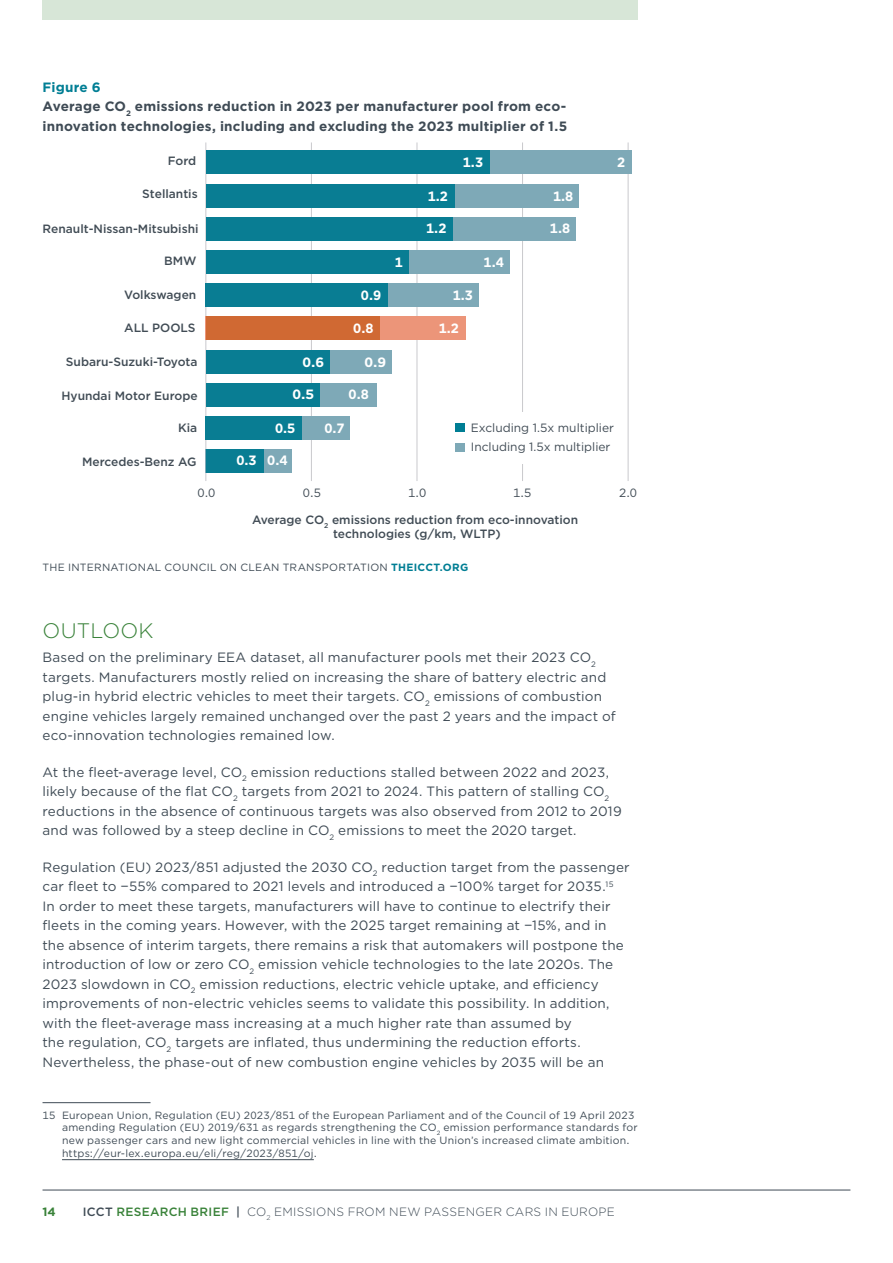
<style>
.page{position:relative;width:893px;height:1263px;background:#fff}
.page>*{position:absolute;margin:0;border:0;box-sizing:border-box;transform-origin:0 0}
.Heading_1{font:300 21px "Gotham";letter-spacing:.01em;color:#398239}
.Body_Copy{font:13.5px/19.5px "Gotham";letter-spacing:.01em;color:#3f4b55}
.Figure___Table_title{font:700 13.5px/19.5px "Gotham";letter-spacing:.015em;color:#3f4b55}
.t1{font:700 13.5px "Gotham";color:#fff}
.t2{font:700 13.5px "Gotham";color:#fff;scale:1.07 1}
.t3{font:500 12px/14.4px "Gotham";color:#414c55;text-align:center}
.t4{font:12px/19.5px "Gotham";color:#414c55}
.t5{font:300 12px "Gotham";letter-spacing:.025em;color:#3f4b55}
.t6{font:700 12px "Gotham";color:#398239}
.Footnote{font:10.5px/12.6px "Gotham";letter-spacing:.02em;color:#3f4b55}
.Heading_1-2{font:10.5px "Gotham";letter-spacing:.025em;color:#3f4b55}
.s1{color:#007e94}
.s2{font-weight:700;color:#007e94}
.s3{font-weight:500}
.s4{font-weight:500;color:#398239}
</style>
<div class="page">
<hr style="left:43px;top:1190px;width:807px;height:1px;background:#3f4b55">
<div style="left:43px;top:0;width:595px;height:20px;background:#d7e6d7"></div>
<hr style="left:522px;top:142px;width:1px;height:339px;background:#c9c9cd">
<div style="left:463px;top:412px;width:148px;height:52px;background:#fff"></div>
<hr style="left:206px;top:142px;width:1px;height:339px;background:#c9c9cd">
<hr style="left:311px;top:142px;width:1px;height:339px;background:#c9c9cd">
<hr style="left:417px;top:142px;width:1px;height:339px;background:#c9c9cd">
<hr style="left:628px;top:142px;width:1px;height:339px;background:#c9c9cd">
<div style="left:206px;top:317px;width:260px;height:23px;background:#ec9579"></div>
<div style="left:206px;top:250px;width:303px;height:24px;background:#7ea9b7"></div>
<div style="left:206px;top:151px;width:426px;height:23px;background:#7ea9b7"></div>
<div style="left:206px;top:383px;width:170px;height:23px;background:#7ea9b7"></div>
<div style="left:206px;top:416px;width:144px;height:23px;background:#7ea9b7"></div>
<div style="left:206px;top:449px;width:86px;height:24px;background:#7ea9b7"></div>
<div style="left:206px;top:217px;width:369px;height:23px;background:#7ea9b7"></div>
<div style="left:206px;top:184px;width:373px;height:23px;background:#7ea9b7"></div>
<div style="left:206px;top:350px;width:185px;height:23px;background:#7ea9b7"></div>
<div style="left:206px;top:284px;width:273px;height:23px;background:#7ea9b7"></div>
<div style="left:206px;top:250px;width:202px;height:24px;background:#097d93"></div>
<div style="left:206px;top:151px;width:284px;height:23px;background:#097d93"></div>
<div style="left:206px;top:383px;width:114px;height:23px;background:#097d93"></div>
<div style="left:206px;top:416px;width:96px;height:23px;background:#097d93"></div>
<div style="left:206px;top:449px;width:57px;height:24px;background:#097d93"></div>
<div style="left:206px;top:217px;width:246px;height:23px;background:#097d93"></div>
<div style="left:206px;top:184px;width:248px;height:23px;background:#097d93"></div>
<div style="left:206px;top:350px;width:123px;height:23px;background:#097d93"></div>
<div style="left:206px;top:284px;width:182px;height:23px;background:#097d93"></div>
<div style="left:206px;top:317px;width:173px;height:23px;background:#d06933"></div>
<div style="left:455px;top:443px;width:9px;height:9px;background:#7ea9b7"></div>
<div style="left:455px;top:424px;width:9px;height:8px;background:#007e94"></div>
<hr style="left:43px;top:1102px;width:108px;height:1px;background:#3f4b55">
<hr style="left:62px;top:1159px;width:252px;height:1px;background:#3f4b55">
<p class="Figure___Table_title" style="left:43px;top:77px;width:526px"><span class="s1">Figure 6<br></span>Average CO<sub>2</sub> emissions reduction in 2023 per manufacturer pool from eco&shy;innovation technologies, including and excluding the 2023 multiplier of 1.5</p>
<p class="t3" style="left:168px;top:153px;width:30px">Ford</p>
<p class="t1" style="left:463px;top:153px;width:22px">1.3</p>
<p class="t1" style="left:617px;top:153px;width:10px">2</p>
<p class="t3" style="left:142px;top:187px;width:57px">Stellantis</p>
<p class="t3" style="left:43px;top:221px;width:158px">Renault-Nissan-Mitsubishi</p>
<p class="t1" style="left:428px;top:187px;width:22px">1.2</p>
<p class="t1" style="left:553px;top:187px;width:22px">1.8</p>
<p class="t1" style="left:426px;top:219px;width:22px">1.2</p>
<p class="t1" style="left:550px;top:219px;width:22px">1.8</p>
<p class="t3" style="left:164px;top:253px;width:34px">BMW</p>
<p class="t1" style="left:395px;top:253px;width:10px">1</p>
<p class="t1" style="left:484px;top:253px;width:22px">1.4</p>
<p class="t3" style="left:124px;top:287px;width:74px">Volkswagen</p>
<p class="t3" style="left:124px;top:321px;width:73px">ALL POOLS</p>
<p class="t3" style="left:66px;top:355px;width:133px">Subaru-Suzuki-Toyota</p>
<p class="t3" style="left:61px;top:388px;width:138px">Hyundai Motor Europe</p>
<p class="t3" style="left:178px;top:420px;width:21px">Kia</p>
<p class="t3" style="left:82px;top:455px;width:116px">Mercedes-Benz AG</p>
<p class="t1" style="left:361px;top:286px;width:22px">0.9</p>
<p class="t1" style="left:453px;top:286px;width:22px">1.3</p>
<p class="t1" style="left:353px;top:319px;width:22px">0.8</p>
<p class="t1" style="left:439px;top:319px;width:22px">1.2</p>
<p class="t2" style="left:303px;top:353px;width:22px">0.6</p>
<p class="t2" style="left:364px;top:353px;width:22px">0.9</p>
<p class="t2" style="left:293px;top:385px;width:22px">0.5</p>
<p class="t1" style="left:349px;top:385px;width:22px">0.8</p>
<p class="t1" style="left:275px;top:419px;width:22px">0.5</p>
<p class="t1" style="left:324px;top:419px;width:22px">0.7</p>
<p class="t1" style="left:236px;top:452px;width:53px">0.3 0.4</p>
<p class="t4" style="left:471px;top:418px;width:145px">Excluding 1.5x multiplier<br>Including 1.5x multiplier</p>
<p class="t4" style="left:198px;top:483px;width:19px">0.0</p>
<p class="t4" style="left:303px;top:483px;width:19px">0.5</p>
<p class="t4" style="left:408px;top:483px;width:19px">1.0</p>
<p class="t4" style="left:513px;top:483px;width:19px">1.5</p>
<p class="t4" style="left:619px;top:483px;width:19px">2.0</p>
<p class="t3" style="left:252px;top:512px;width:328px">Average CO<sub>2</sub> emissions reduction from eco-innovation technologies (g/km, WLTP)</p>
<p class="Heading_1-2" style="left:43px;top:560px;width:427px">THE INTERNATIONAL COUNCIL ON CLEAN TRANSPORTATION <span class="s2">THEICCT.ORG</span></p>
<p class="Heading_1" style="left:43px;top:618px;width:113px">OUTLOOK</p>
<p class="Body_Copy" style="left:43px;top:647px;width:575px">Based on the preliminary EEA dataset, all manufacturer pools met their 2023 CO<sub>2 </sub>targets. Manufacturers mostly relied on increasing the share of battery electric and plug-in hybrid electric vehicles to meet their targets. CO<sub>2</sub> emissions of combustion engine vehicles largely remained unchanged over the past 2 years and the impact of eco-innovation technologies remained low.</p>
<p class="Body_Copy" style="left:43px;top:762px;width:581px">At the fleet-average level, CO<sub>2</sub> emission reductions stalled between 2022 and 2023, likely because of the flat CO<sub>2</sub> targets from 2021 to 2024. This pattern of stalling CO<sub>2 </sub>reductions in the absence of continuous targets was also observed from 2012 to 2019 and was followed by a steep decline in CO<sub>2</sub> emissions to meet the 2020 target.</p>
<p class="Body_Copy" style="left:43px;top:857px;width:589px">Regulation (EU) 2023/851 adjusted the 2030 CO<sub>2</sub> reduction target from the passenger car fleet to −55% compared to 2021 levels and introduced a −100% target for 2035.<sup>15<br></sup>In order to meet these targets, manufacturers will have to continue to electrify their fleets in the coming years. However, with the 2025 target remaining at −15%, and in the absence of interim targets, there remains a risk that automakers will postpone the introduction of low or zero CO<sub>2</sub> emission vehicle technologies to the late 2020s. The 2023 slowdown in CO<sub>2</sub> emission reductions, electric vehicle uptake, and efficiency improvements of non-electric vehicles seems to validate this possibility. In addition, with the fleet-average mass increasing at a much higher rate than assumed by<br>the regulation, CO<sub>2</sub> targets are inflated, thus undermining the reduction efforts.<br>Nevertheless, the phase-out of new combustion engine vehicles by 2035 will be an</p>
<p class="Footnote" style="left:62px;top:1108px;width:577px;text-indent:-20px">15 European Union, Regulation (EU) 2023/851 of the European Parliament and of the Council of 19 April 2023 amending Regulation (EU) 2019/631 as regards strengthening the CO<sub>2</sub> emission performance standards for new passenger cars and new light commercial vehicles in line with the Union’s increased climate ambition. https://eur-lex.europa.eu/eli/reg/2023/851/oj.</p>
<p class="t6" style="left:43px;top:1203px;width:15px">14</p>
<p class="t5" style="left:83px;top:1204px;width:533px"><span class="s3">ICCT</span> <span class="s4">RESEARCH BRIEF</span> <span class="s3">|</span> CO<sub>2</sub> EMISSIONS FROM NEW PASSENGER CARS IN EUROPE</p>
</div>
